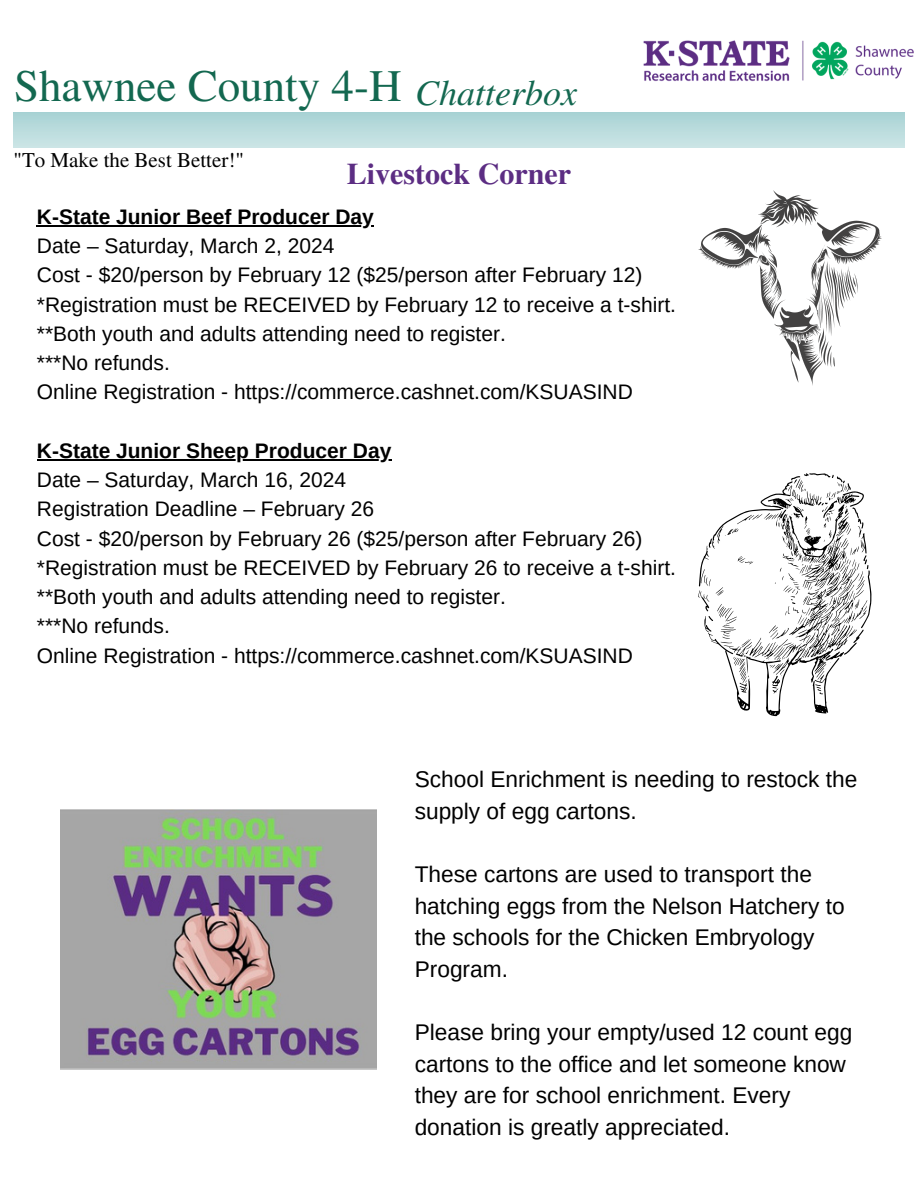
<style>
.page{position:relative;width:918px;height:1188px;background:#fff}
.page>*{position:absolute;margin:0;border:0;box-sizing:border-box;transform-origin:0 0}
.t1{font:45px "Te X Gyre Termes";color:#136850}
.t2{font:italic 36px "Te X Gyre Termes";color:#136850}
.t3{font:700 30px "Te X Gyre Termes";color:#5c2d83}
.t4{font:22.65px/31.7px "Arimo";color:#000}
.t5{font:21px "Arimo";color:#000}
.t6{font:700 21px "Arimo";color:#000}
.t7{font:21px "Te X Gyre Termes";color:#000}
</style>
<div class="page">
<img style="left:643px;top:40px;width:271px;height:42px">
<img style="left:60px;top:809px;width:317px;height:260px">
<img style="left:698px;top:191px;width:184px;height:195px">
<svg style="left:698px;top:473px;width:173px;height:243px"></svg>
<hr style="left:37px;top:225px;width:337px;height:1px;background:#000">
<hr style="left:37px;top:459px;width:354px;height:1px;background:#000">
<p class="t1" style="left:14px;top:54px;width:389px">Shawnee County 4-H</p>
<p class="t2" style="left:415px;top:67px;width:164px">Chatterbox</p>
<p class="t7" style="left:14px;top:145px;width:232px">"To Make the Best Better!"</p>
<p class="t3" style="left:347px;top:150px;width:226px">Livestock Corner</p>
<p class="t6" style="left:37px;top:205px;width:339px">K-State Junior Beef Producer Day</p>
<p class="t5" style="left:37px;top:234px;width:299px">Date – Saturday, March 2, 2024</p>
<p class="t5" style="left:37px;top:263px;width:607px">Cost - $20/person by February 12 ($25/person after February 12)</p>
<p class="t5" style="left:37px;top:293px;width:641px">*Registration must be RECEIVED by February 12 to receive a t-shirt.</p>
<p class="t5" style="left:37px;top:322px;width:471px">**Both youth and adults attending need to register.</p>
<p class="t5" style="left:37px;top:351px;width:134px">***No refunds.</p>
<p class="t5" style="left:37px;top:380px;width:598px">Online Registration - https://commerce.cashnet.com/KSUASIND</p>
<p class="t6" style="left:37px;top:439px;width:356px">K-State Junior Sheep Producer Day</p>
<p class="t5" style="left:37px;top:468px;width:311px">Date – Saturday, March 16, 2024</p>
<p class="t5" style="left:37px;top:497px;width:339px">Registration Deadline – February 26</p>
<p class="t5" style="left:37px;top:527px;width:607px">Cost - $20/person by February 26 ($25/person after February 26)</p>
<p class="t5" style="left:37px;top:556px;width:641px">*Registration must be RECEIVED by February 26 to receive a t-shirt.</p>
<p class="t5" style="left:37px;top:585px;width:471px">**Both youth and adults attending need to register.</p>
<p class="t5" style="left:37px;top:614px;width:134px">***No refunds.</p>
<p class="t5" style="left:37px;top:644px;width:598px">Online Registration - https://commerce.cashnet.com/KSUASIND</p>
<p class="t4" style="left:415px;top:764px;width:444px">School Enrichment is needing to restock the supply of egg cartons.</p>
<p class="t4" style="left:415px;top:858px;width:432px">These cartons are used to transport the hatching eggs from the Nelson Hatchery to the schools for the Chicken Embryology<br>Program.</p>
<p class="t4" style="left:415px;top:1017px;width:439px">Please bring your empty/used 12 count egg cartons to the office and let someone know they are for school enrichment. Every donation is greatly appreciated.</p>
</div>
